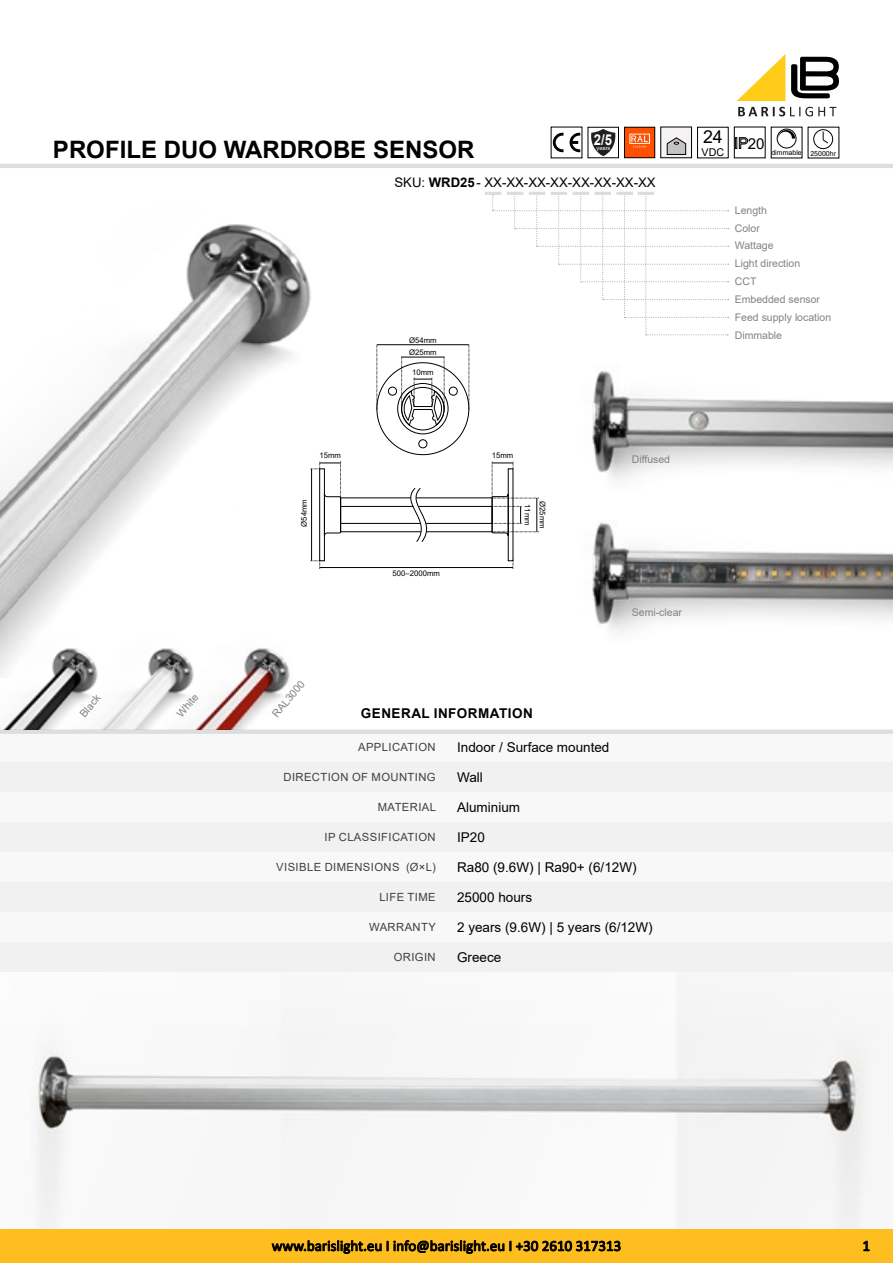
<style>
.page{position:relative;width:893px;height:1263px;background:#fff}
.page>*{position:absolute;margin:0;border:0;box-sizing:border-box;transform-origin:0 0}
.t1{font:700 24px "Arial";color:#000}
.t2{font:17.85px "Arial";color:#000}
.t3{font:15px "Calibri";color:#000}
.t4{font:700 15px "Arial";color:#fff;scale:.87 1}
.t5{font:15px "Arial";color:#000}
.t6{font:13.5px "Arial";color:#000}
.t7{font:700 13.5px "Arial";letter-spacing:.035em;color:#000}
.t8{font:13.2px "Arial";color:#000}
.t9{font:11.25px "Arial";letter-spacing:.035em;color:#414042}
.t10{font:10.65px "Arial";color:#000}
.t11{font:10.5px/17.7px "Arial";color:#808285}
.t12{font:7.8px "Arial";color:#000}
.t13{font:7.05px "Arial";color:#000}
.t14{font:5.7px "Arial";color:#fff}
.s1{font-weight:700}
</style>
<div class="page">
<img style="left:32px;top:986px;width:844px;height:243px">
<svg style="left:738px;top:107px;width:98px;height:9px"></svg>
<svg style="left:791px;top:57px;width:48px;height:41px"></svg>
<svg style="left:737px;top:54px;width:48px;height:47px"></svg>
<div style="left:0;top:1229px;width:893px;height:34px;background:#febe1f"></div>
<svg style="left:272px;top:1240px;width:109px;height:13px"></svg>
<svg style="left:394px;top:1240px;width:110px;height:13px"></svg>
<svg style="left:510px;top:1241px;width:110px;height:10px"></svg>
<hr style="left:0;top:164px;width:893px;height:4px;background:#dcddde">
<svg style="left:863px;top:1241px;width:6px;height:10px"></svg>
<div style="left:0;top:732px;width:893px;height:30px;background:#f8f8f9"></div>
<div style="left:0;top:852px;width:893px;height:30px;background:#f8f8f9"></div>
<div style="left:0;top:792px;width:893px;height:30px;background:#f8f8f9"></div>
<div style="left:0;top:912px;width:893px;height:30px;background:#f8f8f9"></div>
<div style="left:0;top:762px;width:893px;height:30px;background:#f1f1f2"></div>
<div style="left:0;top:882px;width:893px;height:30px;background:#f1f1f2"></div>
<div style="left:0;top:822px;width:893px;height:30px;background:#f1f1f2"></div>
<div style="left:0;top:942px;width:893px;height:30px;background:#f1f1f2"></div>
<svg style="left:492px;top:194px;width:237px;height:141px"></svg>
<hr style="left:485px;top:192px;width:16px;height:3px;background:#dcddde">
<hr style="left:507px;top:192px;width:16px;height:3px;background:#dcddde">
<hr style="left:529px;top:192px;width:16px;height:3px;background:#dcddde">
<hr style="left:551px;top:192px;width:16px;height:3px;background:#dcddde">
<hr style="left:573px;top:192px;width:16px;height:3px;background:#dcddde">
<hr style="left:594px;top:192px;width:17px;height:3px;background:#dcddde">
<hr style="left:616px;top:192px;width:17px;height:3px;background:#dcddde">
<hr style="left:638px;top:192px;width:16px;height:3px;background:#dcddde">
<div style="left:0;top:729px;width:893px;height:5px;background:#dcddde"></div>
<img style="left:0;top:224px;width:360px;height:410px">
<div style="left:340px;top:506px;width:152px;height:18px;border:1px solid #000"></div>
<hr style="left:320px;top:567px;width:193px;height:1px;background:#000">
<hr style="left:377px;top:344px;width:92px;height:1px;background:#000">
<hr style="left:311px;top:469px;width:1px;height:92px;background:#000">
<svg style="left:377px;top:344px;width:1px;height:58px"></svg>
<svg style="left:469px;top:345px;width:1px;height:65px"></svg>
<svg style="left:310px;top:559px;width:10px;height:10px"></svg>
<div style="left:401px;top:387px;width:43px;height:43px;border:1px solid #000;border-radius:50%"></div>
<div style="left:419px;top:440px;width:8px;height:8px;border:1px solid #000;border-radius:50%"></div>
<svg style="left:388px;top:356px;width:70px;height:70px"></svg>
<div style="left:319px;top:469px;width:6px;height:92px;border:1px solid #000"></div>
<svg style="left:310px;top:461px;width:31px;height:75px"></svg>
<svg style="left:492px;top:461px;width:47px;height:75px"></svg>
<svg style="left:399px;top:488px;width:39px;height:54px"></svg>
<svg style="left:553px;top:133px;width:10px;height:19px"></svg>
<svg style="left:570px;top:133px;width:10px;height:19px"></svg>
<div style="left:814px;top:130px;width:19px;height:19px;border:1px solid #000;border-radius:50%"></div>
<svg style="left:823px;top:132px;width:5px;height:11px"></svg>
<svg style="left:588px;top:127px;width:31px;height:31px"></svg>
<svg style="left:589px;top:129px;width:29px;height:27px"></svg>
<div style="left:661px;top:127px;width:30px;height:31px;background:#f5f3f3"></div>
<svg style="left:667px;top:138px;width:19px;height:17px"></svg>
<div style="left:734px;top:127px;width:31px;height:31px;background:#fff;border:1px solid #000"></div>
<svg style="left:735px;top:138px;width:13px;height:11px"></svg>
<svg style="left:778px;top:130px;width:17px;height:9px"></svg>
<div style="left:777px;top:129px;width:19px;height:19px;border:1px solid #000;border-radius:50%"></div>
<img style="left:592px;top:371px;width:301px;height:261px">
<div style="left:624px;top:127px;width:31px;height:31px;background:#ff5001"></div>
<svg style="left:629px;top:134px;width:21px;height:14px"></svg>
<div style="left:624px;top:127px;width:31px;height:31px;border:1px solid #000101"></div>
<img style="left:0;top:634px;width:65px;height:95px">
<img style="left:65px;top:648px;width:97px;height:81px">
<img style="left:162px;top:648px;width:128px;height:81px">
<h3 class="t4" style="left:594px;top:129px;width:22px">2/5</h3>
<p class="t14" style="left:597px;top:144px;width:15px">years</p>
<h1 class="t1" style="left:53px;top:133px;width:423px">PROFILE DUO WARDROBE SENSOR</h1>
<p class="t8" style="left:394px;top:174px;width:263px">SKU : <span class="s1">WRD25</span>- XX-XX-XX-XX-XX-XX-XX-XX</p>
<p class="t12" style="left:409px;top:335px;width:29px">Ø54mm</p>
<p class="t12" style="left:409px;top:347px;width:29px">Ø25mm</p>
<p class="t12" style="left:412px;top:367px;width:23px">10mm</p>
<h2 class="t2" style="left:703px;top:124px;width:21px">24</h2>
<p class="t10" style="left:702px;top:145px;width:16px">VDC</p>
<p class="t13" style="left:771px;top:148px;width:32px">dimmable</p>
<h3 class="t5" style="left:748px;top:133px;width:18px">20</h3>
<p class="t13" style="left:810px;top:148px;width:27px">25000hr</p>
<p class="t11" style="left:735px;top:202px;width:67px">Length<br>Color<br>Wattage<br>Light direction<br>CCT</p>
<p class="t11" style="left:735px;top:308px;width:98px">Feed supply location<br>Dimmable</p>
<p class="t11" style="left:735px;top:290px;width:87px">Embedded sensor</p>
<p class="t11" style="left:75px;top:710px;width:27px;rotate:-50deg">Black</p>
<p class="t11" style="left:172px;top:710px;width:30px;rotate:-50deg">White</p>
<p class="t12" style="left:319px;top:450px;width:23px">15mm</p>
<p class="t12" style="left:299px;top:527px;width:29px;rotate:-90deg">Ø54mm</p>
<p class="t12" style="left:393px;top:568px;width:49px">500–2000mm</p>
<p class="t12" style="left:492px;top:450px;width:23px">15mm</p>
<p class="t12" style="left:533px;top:504px;width:23px;rotate:90deg">11mm</p>
<p class="t12" style="left:548px;top:501px;width:29px;rotate:90deg">Ø25mm</p>
<p class="t11" style="left:632px;top:450px;width:40px">Diffused</p>
<p class="t11" style="left:632px;top:604px;width:52px">Semi-clear</p>
<p class="t11" style="left:268px;top:710px;width:45px;rotate:-50deg">RAL3000</p>
<p class="t7" style="left:361px;top:704px;width:22px">GENERAL</p>
<p class="t7" style="left:434px;top:704px;width:10px">INFOR</p>
<p class="t7" style="left:478px;top:704px;width:39px">MATION</p>
<p class="t9" style="left:358px;top:739px;width:79px">Application</p>
<p class="t6" style="left:457px;top:738px;width:154px">I ndoor / Surface mounted</p>
<p class="t9" style="left:284px;top:769px;width:154px">Direction of mounting</p>
<p class="t6" style="left:457px;top:768px;width:27px">Wall</p>
<p class="t9" style="left:378px;top:799px;width:60px">Material</p>
<p class="t6" style="left:457px;top:798px;width:65px">Aluminium</p>
<p class="t9" style="left:324px;top:829px;width:39px">IP Class</p>
<p class="t9" style="left:378px;top:829px;width:59px">ification</p>
<p class="t6" style="left:457px;top:828px;width:29px">IP20</p>
<p class="t9" style="left:276px;top:859px;width:161px">Visible dimensions (Ø×L)</p>
<p class="t6" style="left:457px;top:858px;width:181px">Ra80 (9.6W) | Ra90+ (6/12W)</p>
<p class="t9" style="left:379px;top:889px;width:58px">Life time</p>
<p class="t6" style="left:457px;top:888px;width:77px">25000 hours</p>
<p class="t9" style="left:369px;top:919px;width:20px">Warra</p>
<p class="t9" style="left:413px;top:919px;width:25px">nty</p>
<p class="t6" style="left:457px;top:917px;width:197px">2 years (9.6W) | 5 years (6/12W)</p>
<p class="t9" style="left:394px;top:949px;width:43px">Origin</p>
<p class="t6" style="left:457px;top:947px;width:46px">Greece</p>
<h3 class="t3" style="left:272px;top:1235px;width:351px">www.barislight.eu I info@barislight.eu Ι +30 2610 317313</h3>
<h3 class="t3" style="left:862px;top:1235px;width:9px">1</h3>
</div>
